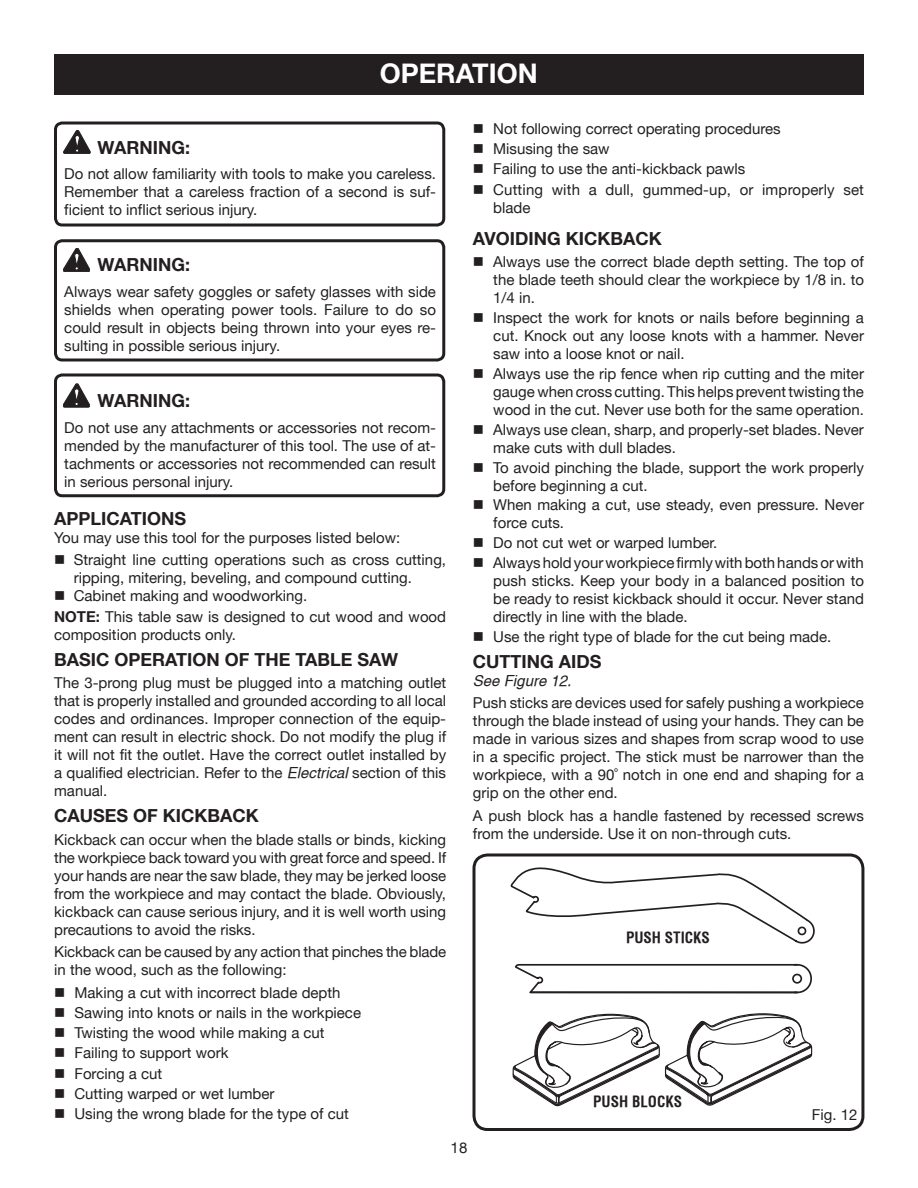
<style>
.page{position:relative;width:918px;height:1188px;background:#fff}
.page>*{position:absolute;margin:0;border:0;box-sizing:border-box;transform-origin:0 0}
.t1{font:700 27px "Helvetica Neue";color:#fff}
.t2{font:700 18px "Helvetica Neue";color:#231f20}
.t3{font:15px/18px "Helvetica Neue";color:#231f20;text-align:justify}
.t4{font:700 condensed 15px "Helvetica";color:#231f20}
.t5{font:italic 15px "Helvetica";color:#231f20}
.s1{font-weight:700}
.s2{font-family:"Helvetica";font-style:italic}
</style>
<div class="page">
<div style="left:54px;top:55px;width:810px;height:40px;background:#231f20"></div>
<svg style="left:54px;top:121px;width:392px;height:104px"></svg>
<svg style="left:54px;top:239px;width:392px;height:121px"></svg>
<svg style="left:63px;top:248px;width:27px;height:23px"></svg>
<svg style="left:54px;top:373px;width:392px;height:123px"></svg>
<svg style="left:63px;top:384px;width:27px;height:23px"></svg>
<svg style="left:472px;top:853px;width:393px;height:277px"></svg>
<h1 class="t1" style="left:380px;top:57px;width:159px">OPERATION</h1>
<p class="t2" style="left:97px;top:136px;width:94px">WARNING:</p>
<p class="t3" style="left:64px;top:165px;width:373px">Do not allow familiarity with tools to make you careless.<br>Remember that a careless fraction of a second is suf&shy;ficient to inflict serious injury.</p>
<p class="t2" style="left:97px;top:254px;width:94px">WARNING:</p>
<p class="t3" style="left:64px;top:282px;width:373px">Always wear safety goggles or safety glasses with side shields when operating power tools. Failure to do so could result in objects being thrown into your eyes re&shy;sulting in possible serious injury.</p>
<p class="t2" style="left:97px;top:390px;width:94px">WARNING:</p>
<p class="t3" style="left:64px;top:418px;width:373px">Do not use any attachments or accessories not recom&shy;mended by the manufacturer of this tool. The use of at&shy;tachments or accessories not recommended can result in serious personal injury.</p>
<p class="t2" style="left:54px;top:508px;width:133px">APPLICATIONS</p>
<p class="t3" style="left:54px;top:529px;width:348px">You may use this tool for the purposes listed below:</p>
<p class="t3" style="left:74px;top:550px;width:374px;text-indent:-20px">■ Straight line cutting operations such as cross cutting, ripping, mitering, beveling, and compound cutting.</p>
<p class="t3" style="left:54px;top:585px;width:393px;line-height:20.7px">■ Cabinet making and woodworking.<br><span class="s1">NOTE:</span> This table saw is designed to cut wood and wood</p>
<p class="t3" style="left:54px;top:625px;width:183px">composition products only.</p>
<p class="t2" style="left:54px;top:648px;width:345px">BASIC OPERATION OF THE TABLE SAW</p>
<p class="t3" style="left:54px;top:674px;width:393px">The 3-prong plug must be plugged into a matching outlet that is properly installed and grounded according to all local codes and ordinances. Improper connection of the equip&shy;ment can result in electric shock. Do not modify the plug if it will not fit the outlet. Have the correct outlet installed by a qualified electrician. Refer to the <span class="s2">Electrical</span> section of this manual.</p>
<p class="t2" style="left:54px;top:805px;width:206px">CAUSES OF KICKBACK</p>
<p class="t3" style="left:54px;top:830px;width:394px">Kickback can occur when the blade stalls or binds, kicking the workpiece back toward you with great force and speed. If your hands are near the saw blade, they may be jerked loose from the workpiece and may contact the blade. Obviously, kickback can cause serious injury, and it is well worth using precautions to avoid the risks.</p>
<p class="t3" style="left:54px;top:943px;width:394px">Kickback can be caused by any action that pinches the blade in the wood, such as the following:</p>
<p class="t3" style="left:54px;top:983px;width:288px">■ Making a cut with incorrect blade depth</p>
<p class="t3" style="left:54px;top:1004px;width:308px">■ Sawing into knots or nails in the workpiece</p>
<p class="t3" style="left:54px;top:1024px;width:272px">■ Twisting the wood while making a cut</p>
<p class="t3" style="left:54px;top:1044px;width:176px">■ Failing to support work</p>
<p class="t3" style="left:54px;top:1064px;width:110px">■ Forcing a cut</p>
<p class="t3" style="left:54px;top:1084px;width:222px">■ Cutting warped or wet lumber</p>
<p class="t3" style="left:54px;top:1104px;width:296px">■ Using the wrong blade for the type of cut</p>
<p class="t3" style="left:473px;top:120px;width:309px">■ Not following correct operating procedures</p>
<p class="t3" style="left:473px;top:140px;width:138px">■ Misusing the saw</p>
<p class="t3" style="left:473px;top:160px;width:274px">■ Failing to use the anti-kickback pawls</p>
<p class="t3" style="left:493px;top:180px;width:372px;text-indent:-20px">■ Cutting with a dull, gummed-up, or improperly set blade</p>
<p class="t2" style="left:473px;top:227px;width:190px">AVOIDING KICKBACK</p>
<p class="t3" style="left:493px;top:253px;width:372px;text-indent:-20px">■ Always use the correct blade depth setting. The top of the blade teeth should clear the workpiece by 1/8 in. to 1/4 in.</p>
<p class="t3" style="left:493px;top:308px;width:372px;text-indent:-20px">■ Inspect the work for knots or nails before beginning a cut. Knock out any loose knots with a hammer. Never saw into a loose knot or nail.</p>
<p class="t3" style="left:493px;top:364px;width:372px;text-indent:-20px">■ Always use the rip fence when rip cutting and the miter gauge when cross cutting. This helps prevent twisting the wood in the cut. Never use both for the same operation.</p>
<p class="t3" style="left:493px;top:420px;width:372px;text-indent:-20px">■ Always use clean, sharp, and properly-set blades. Never make cuts with dull blades.</p>
<p class="t3" style="left:493px;top:458px;width:372px;text-indent:-20px">■ To avoid pinching the blade, support the work properly before beginning a cut.</p>
<p class="t3" style="left:493px;top:496px;width:372px;text-indent:-20px">■ When making a cut, use steady, even pressure. Never force cuts.</p>
<p class="t3" style="left:473px;top:534px;width:246px">■ Do not cut wet or warped lumber.</p>
<p class="t3" style="left:493px;top:553px;width:372px;text-indent:-20px">■ Always hold your workpiece firmly with both hands or with push sticks. Keep your body in a balanced position to be ready to resist kickback should it occur. Never stand directly in line with the blade.</p>
<p class="t3" style="left:473px;top:627px;width:360px">■ Use the right type of blade for the cut being made.</p>
<p class="t2" style="left:473px;top:650px;width:130px">CUTTING AIDS</p>
<p class="t5" style="left:473px;top:672px;width:100px">See Figure 12.</p>
<p class="t3" style="left:473px;top:694px;width:393px">Push sticks are devices used for safely pushing a workpiece through the blade instead of using your hands. They can be made in various sizes and shapes from scrap wood to use in a specific project. The stick must be narrower than the workpiece, with a 90˚ notch in one end and shaping for a grip on the other end.</p>
<p class="t3" style="left:473px;top:806px;width:393px">A push block has a handle fastened by recessed screws from the underside. Use it on non-through cuts.</p>
<p class="t4" style="left:626px;top:928px;width:85px">PUSH STICKS</p>
<p class="t4" style="left:593px;top:1092px;width:90px">PUSH BLOCKS</p>
<p class="t3" style="left:812px;top:1106px;width:47px">Fig. 12</p>
<p class="t3" style="left:451px;top:1138px;width:18px">18</p>
</div>
